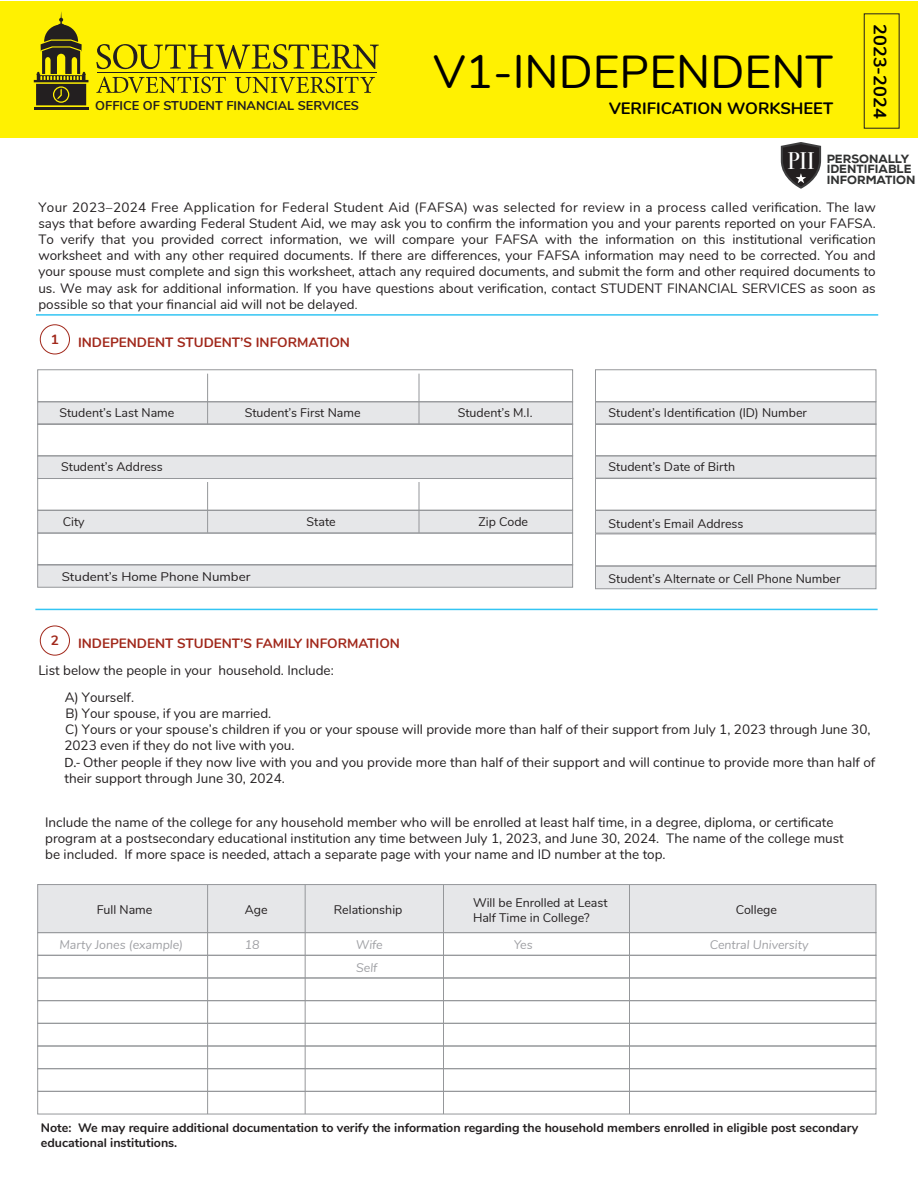
<style>
.page{position:relative;width:918px;height:1188px;background:#fff}
.page>*{position:absolute;margin:0;border:0;box-sizing:border-box;transform-origin:0 0}
.t1{font:46.2px "Nunito";color:#000}
.t2{font:700 18px "Nunito";color:#000}
.t3{font:700 16.5px "Nunito";color:#000}
.t4{font:13.5px/16.2px "Nunito";color:#231f20}
.t5{font:700 13.5px "Nunito";color:#a1281b}
.t6{font:700 12.75px "Nunito";color:#231f20}
.t7{font:12.45px/14.9px "Nunito";color:#231f20}
.t8{font:700 12.45px/14.9px "Nunito";color:#231f20}
.t9{font:italic 12.45px "Nunito";color:#a0a1a5}
.t10{font:12.45px "Nunito";color:#231f20;scale:1.07 1}
.t11{font:800 11.85px/10.6px "Nexa";color:#313232}
.s1{font-style:inherit}
.s2{font-family:"Bodoni Svty Two ITCTT";font-weight:400;font-size:23.85px;color:#fff}
.s3{font-size:12px}
.s4{font-family:"Myriad Pro"}
</style>
<div class="page">
<div style="left:0;top:1px;width:918px;height:136px;background:#fff101"></div>
<div style="left:37px;top:510px;width:536px;height:24px;background:#e6e7e9;border:1px solid #95979a"></div>
<div style="left:37px;top:564px;width:536px;height:24px;background:#e6e7e9;border:1px solid #95979a"></div>
<div style="left:37px;top:955px;width:839px;height:23px;border:1px solid #95979a"></div>
<div style="left:37px;top:978px;width:839px;height:23px;border:1px solid #95979a"></div>
<div style="left:37px;top:1000px;width:839px;height:24px;border:1px solid #95979a"></div>
<div style="left:37px;top:1023px;width:839px;height:23px;border:1px solid #95979a"></div>
<div style="left:37px;top:1046px;width:839px;height:23px;border:1px solid #95979a"></div>
<div style="left:37px;top:1068px;width:839px;height:24px;border:1px solid #95979a"></div>
<div style="left:37px;top:1091px;width:839px;height:23px;border:1px solid #95979a"></div>
<div style="left:595px;top:401px;width:281px;height:24px;background:#e6e7e9;border:1px solid #95979a"></div>
<div style="left:595px;top:455px;width:281px;height:24px;background:#e6e7e9;border:1px solid #95979a"></div>
<div style="left:595px;top:510px;width:281px;height:24px;background:#e6e7e9;border:1px solid #95979a"></div>
<div style="left:595px;top:566px;width:281px;height:23px;background:#e6e7e9;border:1px solid #95979a"></div>
<div style="left:595px;top:369px;width:281px;height:33px;border:1px solid #95979a"></div>
<div style="left:595px;top:423px;width:281px;height:33px;border:1px solid #95979a"></div>
<div style="left:595px;top:478px;width:281px;height:33px;border:1px solid #95979a"></div>
<div style="left:595px;top:534px;width:281px;height:32px;border:1px solid #95979a"></div>
<div style="left:37px;top:533px;width:536px;height:32px;border:1px solid #95979a"></div>
<div style="left:37px;top:478px;width:536px;height:33px;border:1px solid #95979a"></div>
<hr style="left:419px;top:482px;width:1px;height:51px;background:#95979a">
<hr style="left:207px;top:482px;width:1px;height:51px;background:#95979a">
<div style="left:37px;top:401px;width:536px;height:24px;background:#e6e7e9;border:1px solid #95979a"></div>
<div style="left:37px;top:455px;width:536px;height:24px;background:#e6e7e9;border:1px solid #95979a"></div>
<div style="left:37px;top:369px;width:536px;height:33px;border:1px solid #95979a"></div>
<hr style="left:419px;top:374px;width:1px;height:50px;background:#95979a">
<hr style="left:207px;top:374px;width:1px;height:50px;background:#95979a">
<div style="left:37px;top:423px;width:536px;height:33px;border:1px solid #95979a"></div>
<div style="left:37px;top:884px;width:839px;height:49px;background:#e6e7e9;border:1px solid #95979a"></div>
<hr style="left:305px;top:885px;width:1px;height:229px;background:#95979a">
<hr style="left:443px;top:885px;width:1px;height:229px;background:#95979a">
<hr style="left:629px;top:885px;width:1px;height:229px;background:#95979a">
<hr style="left:207px;top:885px;width:1px;height:229px;background:#95979a">
<div style="left:40px;top:324px;width:30px;height:30px;border:1px solid #a1281b;border-radius:50%"></div>
<div style="left:40px;top:626px;width:30px;height:30px;border:1px solid #a1281b;border-radius:50%"></div>
<hr style="left:36px;top:314px;width:842px;height:2px;background:#33c5f3">
<hr style="left:35px;top:609px;width:843px;height:1px;background:#33c5f3">
<svg style="left:781px;top:142px;width:40px;height:47px"></svg>
<hr style="left:97px;top:73px;width:279px;height:1px;background:#231f20">
<svg style="left:96px;top:44px;width:283px;height:25px"></svg>
<svg style="left:96px;top:77px;width:130px;height:16px"></svg>
<svg style="left:235px;top:77px;width:140px;height:16px"></svg>
<hr style="left:34px;top:107px;width:54px;height:2px;background:#231f20">
<svg style="left:34px;top:12px;width:54px;height:93px"></svg>
<div style="left:864px;top:13px;width:36px;height:116px;border:1px solid #231f20"></div>
<p class="t6" style="left:95px;top:96px;width:265px">OFFICE OF STUDENT FINANCIAL SERVICES</p>
<h1 class="t1" style="left:434px;top:38px;width:401px">V1-INDEPENDENT</h1>
<p class="t3" style="left:609px;top:97px;width:225px">VERIFICATION WORKSHEET</p>
<h2 class="t2" style="left:893px;top:24px;width:96px;rotate:90deg">202<span class="s1">3</span>-202<span class="s1">4</span></h2>
<p class="t11" style="left:827px;top:153px;width:90px;text-indent:-39px"><span class="s2">PII</span> PERSONALLY<br>IDENTIFIABLE<br>INFORMATION</p>
<p class="t4" style="left:38px;top:198px;width:839px;text-align:justify">Your 2023–2024 Free Application for Federal Student Aid (FAFSA) was selected for review in a process called verification. The law says that before awarding Federal Student Aid, we may ask you to confirm the information you and your parents reported on your FAFSA.<br>To verify that you provided correct information, we will compare your FAFSA with the information on this institutional verification worksheet and with any other required documents. If there are differences, your FAFSA information may need to be corrected. You and your spouse must complete and sign this worksheet, attach any required documents, and submit the form and other required documents to us. We may ask for additional information. If you have questions about verification, contact STUDENT FINANCIAL SERVICES as soon as possible so that your financial aid will not be delayed<span class="s3">.</span></p>
<p class="t5" style="left:51px;top:329px;width:10px">1</p>
<p class="t5" style="left:78px;top:332px;width:273px">INDEPENDENT STUDENT’S INFORMATION</p>
<p class="t7" style="left:59px;top:405px;width:116px">Student’s Last Name</p>
<p class="t7" style="left:245px;top:405px;width:117px">Student’s First Name</p>
<p class="t7" style="left:458px;top:405px;width:76px">Student’s M.I.</p>
<p class="t7" style="left:61px;top:459px;width:103px">Student’s Address</p>
<p class="t7" style="left:63px;top:514px;width:23px">City</p>
<p class="t7" style="left:307px;top:514px;width:31px">State</p>
<p class="t7" style="left:479px;top:514px;width:51px">Zip Code</p>
<p class="t7" style="left:609px;top:405px;width:200px">Student’s Identification (ID) Number</p>
<p class="t7" style="left:609px;top:459px;width:128px">Student’s Date of Birth</p>
<p class="t7" style="left:609px;top:515px;width:137px">Student’s Email Address</p>
<p class="t10" style="left:62px;top:568px;width:178px">Student’s Home Phone Number</p>
<p class="t7" style="left:609px;top:571px;width:234px">Student’s Alternate or Cell Phone Number</p>
<p class="t5" style="left:51px;top:630px;width:10px">2</p>
<p class="t5" style="left:78px;top:633px;width:323px">INDEPENDENT STUDENT’S FAMILY INFORMATION</p>
<p class="t4" style="left:65px;top:655px;width:271px;line-height:27.3px;text-indent:-26px">List below the people in your household. Include:<br>A) Yourself.</p>
<p class="t4" style="left:64px;top:705px;width:812px">B) Your spouse, if you are married.<br>C) Yours or your spouse’s children if you or your spouse will provide more than half of their support from July 1, 2023 through June 30, 202<span class="s1">3</span> even if they do not live with you.<br><span class="s4">D.-</span> Other people if they now live with you and you provide more than half of their support and will continue to provide more than half of their support through June 30, 2024.</p>
<p class="t4" style="left:45px;top:813px;width:800px">Include the name of the college for any household member who will be enrolled at least half time, in a degree, diploma, or certificate program at a postsecondary educational institution any time between July 1, 2023, and June 30, 2024. The name of the college must be included. If more space is needed, attach a separate page with your name and ID number at the top.</p>
<p class="t7" style="left:97px;top:902px;width:57px">Full Name</p>
<p class="t7" style="left:245px;top:902px;width:24px">Age</p>
<p class="t7" style="left:334px;top:902px;width:70px">Relationship</p>
<p class="t7" style="left:473px;top:895px;width:136px">Will be Enrolled at Least<br>Half Time in College?</p>
<p class="t7" style="left:736px;top:902px;width:43px">College</p>
<p class="t9" style="left:59px;top:936px;width:125px">Marty Jones (example)</p>
<p class="t9" style="left:245px;top:936px;width:16px">18</p>
<p class="t9" style="left:356px;top:936px;width:29px">Wife</p>
<p class="t9" style="left:514px;top:936px;width:21px">Yes</p>
<p class="t9" style="left:710px;top:936px;width:100px">Central University</p>
<p class="t9" style="left:356px;top:958px;width:23px">Self</p>
<p class="t8" style="left:41px;top:1119px;width:819px">Note: We may require additional documentation to verify the information regarding the household members enrolled in eligible post secondary educational institutions.</p>
</div>
